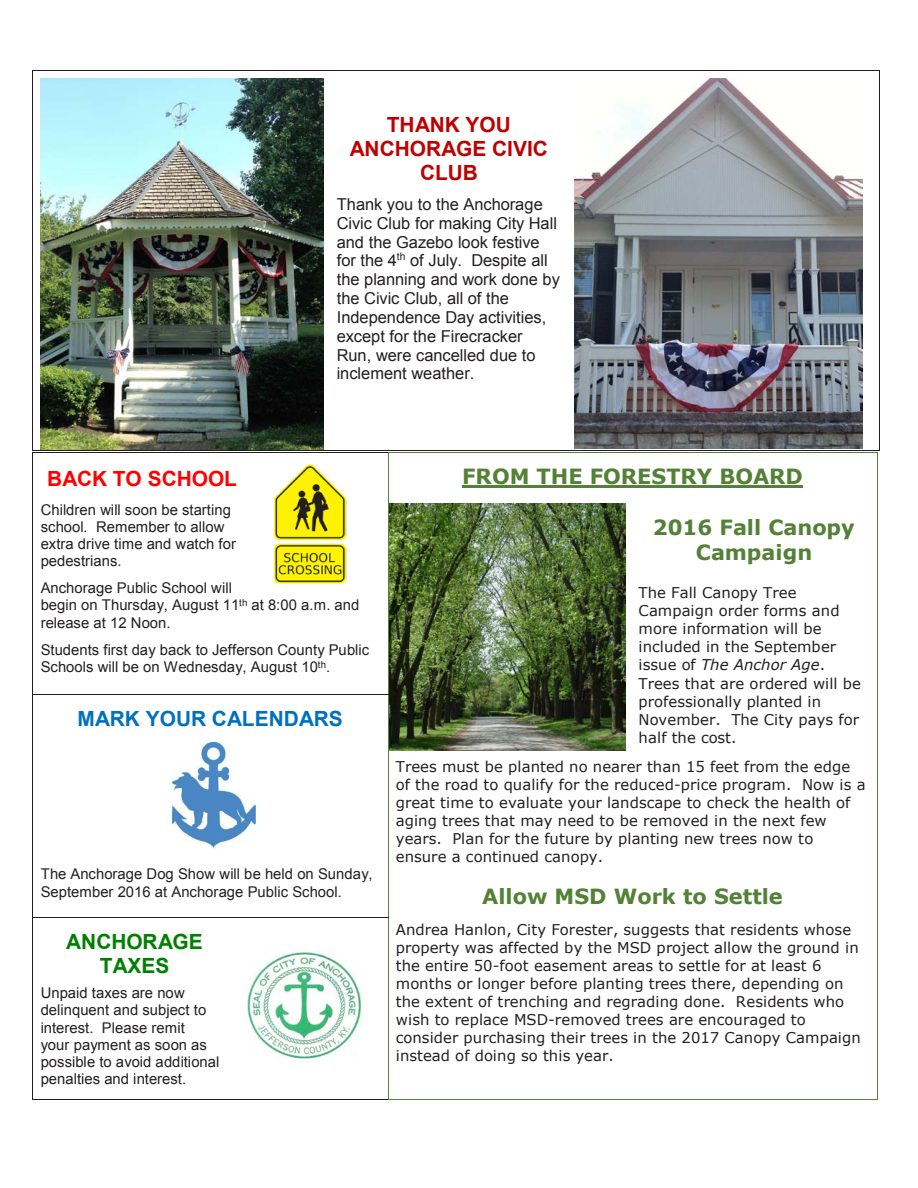
<style>
.page{position:relative;width:918px;height:1188px;background:#fff}
.page>*{position:absolute;margin:0;border:0;box-sizing:border-box;transform-origin:0 0}
.t1{font:700 20.85px/25.2px "Verdana";color:#538135;text-align:center}
.t2{font:700 20.85px/24px "Arial";letter-spacing:-.005em;color:#c00000;text-align:center}
.t3{font:700 20.85px "Arial";color:#0070c0}
.t4{font:700 20.85px/24px "Arial";color:#008000;text-align:center}
.t5{font:700 20.85px "Arial";letter-spacing:-.005em;color:#f00}
.t6{font:16.5px/18.8px "Arial";color:#231f20}
.t7{font:14.85px/18.1px "Verdana";letter-spacing:.005em;color:#231f20}
.t8{font:14.85px/17.1px "Arial";color:#231f20}
.s1{font-style:italic}
</style>
<div class="page">
<img style="left:247px;top:952px;width:115px;height:107px">
<hr style="left:33px;top:71px;width:847px;height:1px;background:#231f20">
<hr style="left:32px;top:71px;width:1px;height:379px;background:#231f20">
<hr style="left:33px;top:450px;width:847px;height:1px;background:#231f20">
<hr style="left:880px;top:71px;width:1px;height:379px;background:#231f20">
<hr style="left:462px;top:486px;width:341px;height:2px;background:#538135">
<hr style="left:33px;top:452px;width:355px;height:1px;background:#231f20">
<hr style="left:388px;top:452px;width:489px;height:1px;background:#538135">
<hr style="left:32px;top:453px;width:1px;height:241px;background:#231f20">
<hr style="left:388px;top:453px;width:1px;height:241px;background:#538135">
<hr style="left:877px;top:453px;width:1px;height:241px;background:#538135">
<img style="left:171px;top:742px;width:88px;height:107px">
<hr style="left:33px;top:694px;width:355px;height:1px;background:#231f20">
<hr style="left:32px;top:695px;width:1px;height:222px;background:#231f20">
<hr style="left:388px;top:695px;width:1px;height:222px;background:#538135">
<hr style="left:877px;top:695px;width:1px;height:222px;background:#538135">
<hr style="left:33px;top:917px;width:355px;height:1px;background:#231f20">
<hr style="left:32px;top:918px;width:1px;height:181px;background:#231f20">
<hr style="left:33px;top:1099px;width:355px;height:1px;background:#231f20">
<hr style="left:388px;top:918px;width:1px;height:181px;background:#538135">
<hr style="left:388px;top:1099px;width:489px;height:1px;background:#538135">
<hr style="left:877px;top:918px;width:1px;height:181px;background:#538135">
<img style="left:41px;top:79px;width:282px;height:371px">
<img style="left:575px;top:79px;width:288px;height:369px">
<img style="left:389px;top:503px;width:236px;height:247px">
<img style="left:274px;top:464px;width:73px;height:120px">
<p class="t2" style="left:350px;top:113px;width:200px">THANK YOU<br>ANCHORAGE CIVIC<br>CLUB</p>
<p class="t6" style="left:337px;top:195px;width:225px">Thank you to the Anchorage<br>Civic Club for making City Hall and the Gazebo look festive for the 4<sup>th</sup> of July. Despite all the planning and work done by the Civic Club, all of the<br>Independence Day activities, except for the Firecracker<br>Run, were cancelled due to inclement weather.</p>
<p class="t5" style="left:47px;top:465px;width:192px">BACK TO SCHOOL</p>
<p class="t8" style="left:41px;top:501px;width:197px">Children will soon be starting school. Remember to allow extra drive time and watch for pedestrians.</p>
<p class="t8" style="left:41px;top:580px;width:320px">Anchorage Public School will<br>begin on Thursday, August 11<sup>th</sup> at 8:00 a.m. and release at 12 Noon.</p>
<p class="t8" style="left:41px;top:641px;width:330px">Students first day back to Jefferson County Public<br>Schools will be on Wednesday, August 10<sup>th</sup>.</p>
<p class="t3" style="left:78px;top:705px;width:267px">MARK YOUR CALENDARS</p>
<p class="t8" style="left:41px;top:866px;width:333px">The Anchorage Dog Show will be held on Sunday,<br>September 2016 at Anchorage Public School.</p>
<p class="t4" style="left:66px;top:930px;width:138px">ANCHORAGE<br>TAXES</p>
<p class="t8" style="left:41px;top:985px;width:180px">Unpaid taxes are now delinquent and subject to interest. Please remit<br>your payment as soon as possible to avoid additional penalties and interest.</p>
<p class="t1" style="left:462px;top:464px;width:342px">FROM THE FORESTRY BOARD</p>
<p class="t1" style="left:653px;top:515px;width:203px">2016 Fall Canopy<br>Campaign</p>
<p class="t7" style="left:639px;top:584px;width:224px">The Fall Canopy Tree<br>Campaign order forms and more information will be included in the September issue of <span class="s1">The Anchor Age</span>.<br>Trees that are ordered will be professionally planted in<br>November. The City pays for half the cost.</p>
<p class="t7" style="left:396px;top:758px;width:471px">Trees must be planted no nearer than 15 feet from the edge of the road to qualify for the reduced-price program. Now is a great time to evaluate your landscape to check the health of aging trees that may need to be removed in the next few years. Plan for the future by planting new trees now to ensure a continued canopy.</p>
<p class="t1" style="left:482px;top:884px;width:302px">Allow MSD Work to Settle</p>
<p class="t7" style="left:396px;top:921px;width:467px">Andrea Hanlon, City Forester, suggests that residents whose property was affected by the MSD project allow the ground in the entire 50-foot easement areas to settle for at least 6 months or longer before planting trees there, depending on the extent of trenching and regrading done. Residents who wish to replace MSD-removed trees are encouraged to consider purchasing their trees in the 2017 Canopy Campaign instead of doing so this year.</p>
</div>
